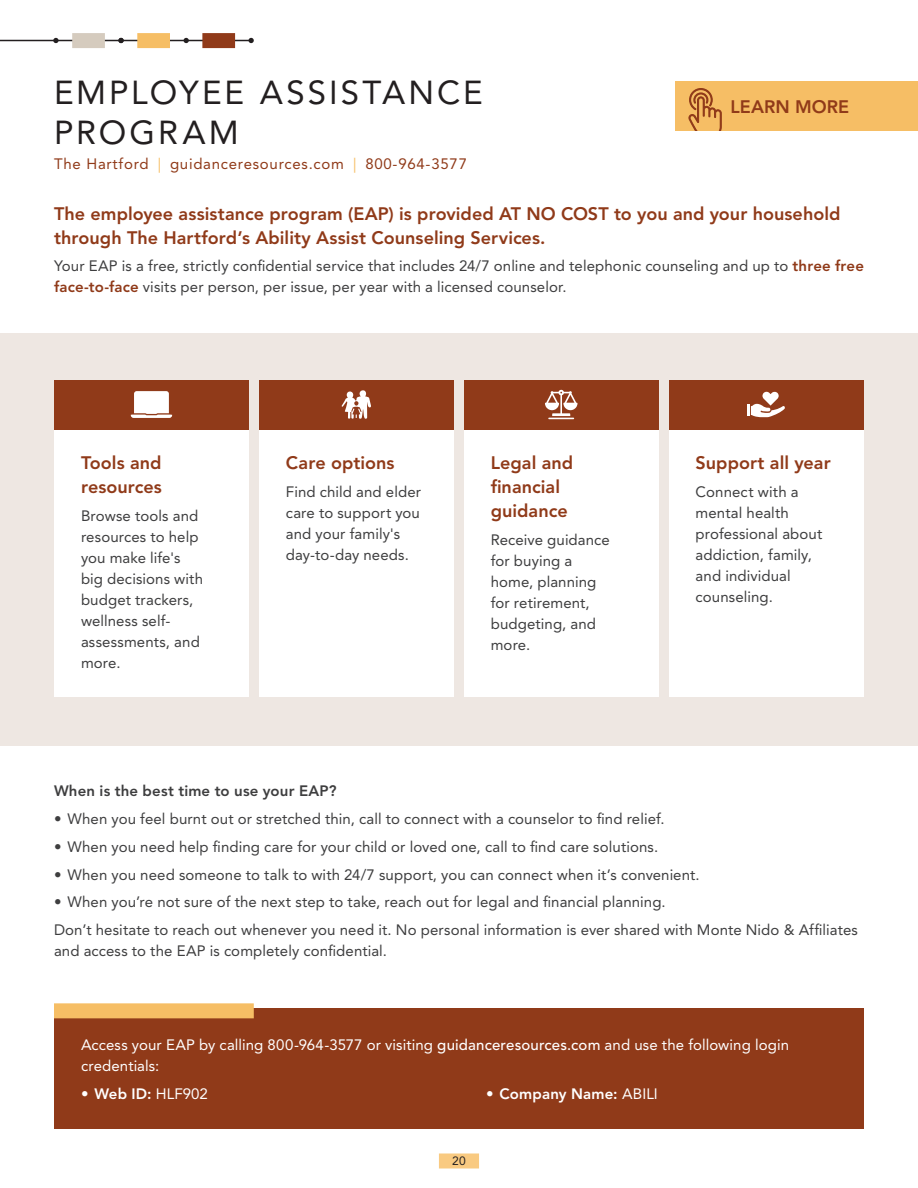
<style>
.page{position:relative;width:918px;height:1188px;background:#fff}
.page>*{position:absolute;margin:0;border:0;box-sizing:border-box;transform-origin:0 0}
.t1{font:33px/39.6px "Avenir LT Std";letter-spacing:.09em;color:#231f20}
.Intro_Sentence{font:800 18px/24px "Avenir LT Std";letter-spacing:.005em;color:#903a19}
.Body_Copy{font:15px/21px "Avenir LT Std";letter-spacing:.005em;color:#3e3e3f}
.Body_Copy-2{font:15px/21px "Avenir LT Std";letter-spacing:.005em;color:#fff}
.Carrier_Info{font:15px "Avenir LT Std";letter-spacing:.05em;color:#903a19}
.List_Intro{font:800 15px "Avenir LT Std";letter-spacing:.01em;color:#3e3e3f}
.t2{font:800 15px "Avenir LT Std";letter-spacing:.015em;color:#fff}
.t3{font:12px "Avenir LT Std";color:#231f20}
.s1{color:#f6be65}
.s2{font-weight:800;color:#903a19}
.s3{font-weight:500}
.s4{font-weight:800}
.s5{font-weight:400}
</style>
<div class="page">
<hr style="left:0;top:40px;width:252px;height:1px;background:#231f20">
<div style="left:72px;top:33px;width:33px;height:15px;background:#d5cbbe"></div>
<div style="left:137px;top:33px;width:33px;height:15px;background:#f6be65"></div>
<div style="left:202px;top:33px;width:33px;height:15px;background:#903a19"></div>
<svg style="left:184px;top:38px;width:5px;height:5px"></svg>
<svg style="left:249px;top:38px;width:5px;height:5px"></svg>
<svg style="left:53px;top:38px;width:6px;height:5px"></svg>
<svg style="left:118px;top:38px;width:6px;height:5px"></svg>
<div style="left:54px;top:1008px;width:810px;height:121px;background:#903a19"></div>
<div style="left:54px;top:1003px;width:200px;height:15px;background:#f6be65"></div>
<div style="left:0;top:333px;width:918px;height:412px;background:#eee7e2"></div>
<div style="left:54px;top:429px;width:195px;height:268px;background:#fff"></div>
<div style="left:54px;top:380px;width:195px;height:49px;background:#903a19"></div>
<svg style="left:131px;top:391px;width:41px;height:27px"></svg>
<div style="left:259px;top:429px;width:195px;height:268px;background:#fff"></div>
<div style="left:259px;top:380px;width:195px;height:49px;background:#903a19"></div>
<svg style="left:342px;top:390px;width:29px;height:29px"></svg>
<div style="left:669px;top:429px;width:195px;height:268px;background:#fff"></div>
<div style="left:669px;top:380px;width:194px;height:49px;background:#903a19"></div>
<svg style="left:747px;top:391px;width:38px;height:27px"></svg>
<div style="left:464px;top:429px;width:195px;height:268px;background:#fff"></div>
<div style="left:464px;top:380px;width:195px;height:49px;background:#903a19"></div>
<svg style="left:545px;top:390px;width:33px;height:29px"></svg>
<div style="left:675px;top:81px;width:243px;height:49px;background:#f6be65"></div>
<svg style="left:688px;top:88px;width:34px;height:42px"></svg>
<div style="left:439px;top:1154px;width:40px;height:14px;background:#f9ca81"></div>
<p class="t1" style="left:54px;top:73px;width:430px">EMPLOYEE ASSISTANCE<br>PROGRAM</p>
<p class="Carrier_Info" style="left:54px;top:155px;width:415px">The Hartford <span class="s1">|</span> guidanceresources.com <span class="s1">|</span> 800-964-3577</p>
<p class="Intro_Sentence" style="left:54px;top:202px;width:788px">The employee assistance program (EAP) is provided AT NO COST to you and your household through The Hartford’s Ability Assist Counseling Services.</p>
<p class="Body_Copy" style="left:54px;top:256px;width:812px">Your EAP is a free, strictly confidential service that includes 24/7 online and telephonic counseling and up to <span class="s2">three free face-to-face</span> visits per person, per issue, per year with a licensed counselor.</p>
<p class="Intro_Sentence" style="left:731px;top:95px;width:120px">LEARN MORE</p>
<p class="Intro_Sentence" style="left:81px;top:451px;width:82px">Tools and resources</p>
<p class="Body_Copy" style="left:81px;top:505px;width:124px">Browse tools and resources to help you make life's big decisions with budget trackers, wellness self&shy;assessments, and more.</p>
<p class="Intro_Sentence" style="left:286px;top:451px;width:110px">Care options</p>
<p class="Body_Copy" style="left:286px;top:481px;width:137px">Find child and elder care to support you and your family's day-to-day needs.</p>
<p class="Intro_Sentence" style="left:491px;top:451px;width:84px">Legal and financial guidance</p>
<p class="Body_Copy" style="left:491px;top:529px;width:121px">Receive guidance for buying a home, planning for retirement, budgeting, and more.</p>
<p class="Intro_Sentence" style="left:696px;top:451px;width:137px">Support all year</p>
<p class="Body_Copy" style="left:696px;top:481px;width:128px">Connect with a mental health professional about addiction, family, and individual counseling.</p>
<p class="List_Intro" style="left:54px;top:782px;width:284px">When is the best time to use your EAP?</p>
<p class="Body_Copy" style="left:54px;top:808px;width:612px">• When you feel burnt out or stretched thin, call to connect with a counselor to find relief.</p>
<p class="Body_Copy" style="left:54px;top:836px;width:606px">• When you need help finding care for your child or loved one, call to find care solutions.</p>
<p class="Body_Copy" style="left:54px;top:864px;width:647px">• When you need someone to talk to with 24/7 support, you can connect when it’s convenient.</p>
<p class="Body_Copy" style="left:54px;top:892px;width:613px">• When you’re not sure of the next step to take, reach out for legal and financial planning.</p>
<p class="Body_Copy" style="left:54px;top:919px;width:805px">Don’t hesitate to reach out whenever you need it. No personal information is ever shared with Monte Nido &amp; Affiliates and access to the EAP is completely confidential.</p>
<p class="Body_Copy-2" style="left:81px;top:1034px;width:710px">Access your EAP by calling 800-964-3577 or visiting <span class="s3">guidanceresources.com</span> and use the following login credentials:</p>
<p class="Body_Copy-2" style="left:81px;top:1083px;width:128px">• <span class="s4">Web ID:</span> HLF902</p>
<p class="t2" style="left:486px;top:1084px;width:173px"><span class="s5">•</span> Company Name: <span class="s5">ABILI</span></p>
<p class="t3" style="left:452px;top:1154px;width:15px">20</p>
</div>
